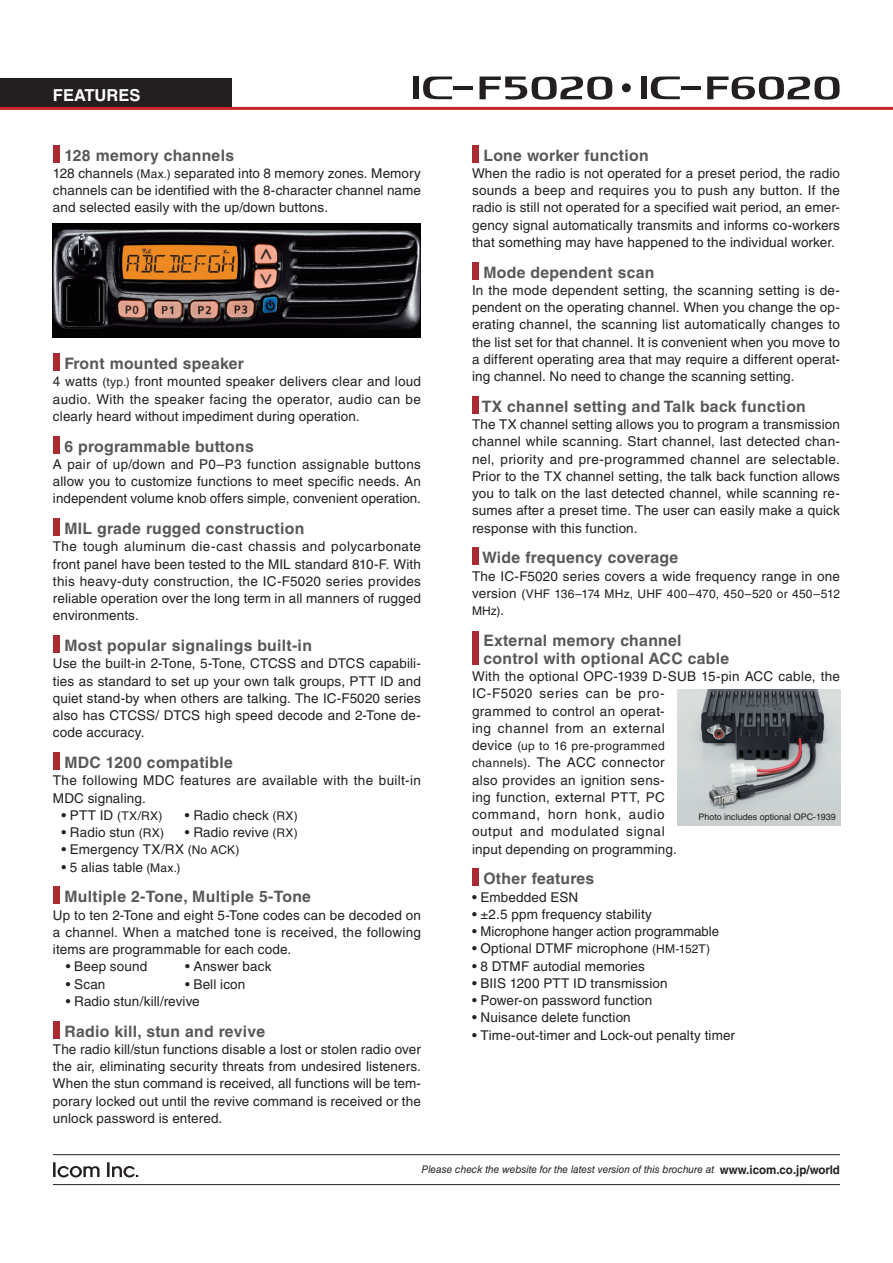
<style>
.page{position:relative;width:893px;height:1263px;background:#fff}
.page>*{position:absolute;margin:0;border:0;box-sizing:border-box;transform-origin:0 0}
.t1{font:700 16.5px "Helvetica LT Std";color:#fff}
.t2{font:700 15.75px/18px "Helvetica LT Std";letter-spacing:.02em;color:#57585a}
.t3{font:13.5px/17.2px "Helvetica LT Std";letter-spacing:.01em;color:#231f20;text-align:justify}
.t4{font:12px/17.2px "Helvetica LT Std";letter-spacing:.02em;color:#231f20}
.t5{font:italic 10.5px "Helvetica LT Std";color:#231f20;scale:.96 1}
.t6{font:9px "Helvetica LT Std";color:#231f20}
.s1{font-size:12px}
.s2{font-size:13.5px}
.s3{font-weight:700;font-style:normal;font-size:12px}
</style>
<div class="page">
<hr style="left:53px;top:1154px;width:787px;height:1px;background:#231f20">
<hr style="left:53px;top:1184px;width:787px;height:1px;background:#231f20">
<hr style="left:53px;top:1162px;width:3px;height:15px;background:#231f20">
<hr style="left:107px;top:1162px;width:3px;height:15px;background:#231f20">
<svg style="left:58px;top:1166px;width:41px;height:11px"></svg>
<svg style="left:112px;top:1166px;width:26px;height:11px"></svg>
<div style="left:0;top:79px;width:232px;height:29px;background:#231f20"></div>
<hr style="left:0;top:107px;width:892px;height:3px;background:#c8242b">
<div style="left:413px;top:77px;width:6px;height:22px;background:#231f20"></div>
<svg style="left:423px;top:77px;width:29px;height:22px"></svg>
<hr style="left:453px;top:87px;width:20px;height:3px;background:#231f20">
<div style="left:640px;top:77px;width:6px;height:22px;background:#231f20"></div>
<svg style="left:650px;top:77px;width:29px;height:22px"></svg>
<hr style="left:681px;top:87px;width:19px;height:3px;background:#231f20">
<svg style="left:479px;top:76px;width:133px;height:24px"></svg>
<svg style="left:707px;top:76px;width:133px;height:24px"></svg>
<div style="left:622px;top:83px;width:8px;height:9px;background:#231f20;border-radius:50%"></div>
<div style="left:53px;top:145px;width:6px;height:17px;background:#a72b30"></div>
<div style="left:53px;top:354px;width:6px;height:17px;background:#a72b30"></div>
<div style="left:53px;top:436px;width:6px;height:17px;background:#a72b30"></div>
<div style="left:53px;top:519px;width:6px;height:17px;background:#a72b30"></div>
<div style="left:53px;top:636px;width:6px;height:17px;background:#a72b30"></div>
<div style="left:53px;top:753px;width:6px;height:17px;background:#a72b30"></div>
<div style="left:53px;top:887px;width:6px;height:17px;background:#a72b30"></div>
<div style="left:53px;top:1021px;width:6px;height:17px;background:#a72b30"></div>
<div style="left:472px;top:145px;width:6px;height:17px;background:#a72b30"></div>
<div style="left:472px;top:262px;width:6px;height:17px;background:#a72b30"></div>
<div style="left:472px;top:396px;width:6px;height:17px;background:#a72b30"></div>
<div style="left:472px;top:548px;width:6px;height:17px;background:#a72b30"></div>
<div style="left:472px;top:631px;width:6px;height:34px;background:#a72b30"></div>
<div style="left:472px;top:869px;width:6px;height:17px;background:#a72b30"></div>
<img style="left:677px;top:689px;width:163px;height:136px">
<img style="left:53px;top:223px;width:368px;height:114px">
<p class="t1" style="left:53px;top:88px;width:89px">FEATURES</p>
<p class="t2" style="left:64px;top:147px;width:171px">128 memory channels</p>
<p class="t3" style="left:53px;top:166px;width:369px">128 channels <span class="s1">(Max.)</span> separated into 8 memory zones. Memory channels can be identified with the 8-character channel name and selected easily with the up/down buttons.</p>
<p class="t2" style="left:64px;top:356px;width:181px">Front mounted speaker</p>
<p class="t3" style="left:53px;top:374px;width:369px">4 watts <span class="s1">(typ.)</span> front mounted speaker delivers clear and loud audio. With the speaker facing the operator, audio can be clearly heard without impediment during operation.</p>
<p class="t2" style="left:64px;top:438px;width:191px">6 programmable buttons</p>
<p class="t3" style="left:53px;top:457px;width:369px">A pair of up/down and P0–P3 function assignable buttons allow you to customize functions to meet specific needs. An independent volume knob offers simple, convenient operation.</p>
<p class="t2" style="left:64px;top:521px;width:241px">MIL grade rugged construction</p>
<p class="t3" style="left:53px;top:539px;width:369px">The tough aluminum die-cast chassis and polycarbonate front panel have been tested to the MIL standard 810-F. With this heavy-duty construction, the IC-F5020 series provides reliable operation over the long term in all manners of rugged environments.</p>
<p class="t2" style="left:64px;top:638px;width:249px">Most popular signalings built-in</p>
<p class="t3" style="left:53px;top:656px;width:369px">Use the built-in 2-Tone, 5-Tone, CTCSS and DTCS capabili&shy;ties as standard to set up your own talk groups, PTT ID and quiet stand-by when others are talking. The IC-F5020 series also has CTCSS/ DTCS high speed decode and 2-Tone de&shy;code accuracy.</p>
<p class="t2" style="left:64px;top:755px;width:170px">MDC 1200 compatible</p>
<p class="t3" style="left:53px;top:773px;width:369px">The following MDC features are available with the built-in<br>MDC signaling.</p>
<p class="t4" style="left:61px;top:808px;width:102px"><span class="s2">• PTT ID</span> (TX/RX)</p>
<p class="t3" style="left:185px;top:808px;width:114px">• Radio check <span class="s1">(RX)</span></p>
<p class="t3" style="left:61px;top:825px;width:104px">• Radio stun <span class="s1">(RX)</span></p>
<p class="t3" style="left:185px;top:825px;width:114px">• Radio revive <span class="s1">(RX)</span></p>
<p class="t3" style="left:61px;top:842px;width:180px">• Emergency TX/RX <span class="s1">(No ACK)</span></p>
<p class="t3" style="left:61px;top:859px;width:121px">• 5 alias table <span class="s1">(Max.)</span></p>
<p class="t2" style="left:64px;top:889px;width:248px">Multiple 2-Tone, Multiple 5-Tone</p>
<p class="t3" style="left:53px;top:907px;width:369px">Up to ten 2-Tone and eight 5-Tone codes can be decoded on a channel. When a matched tone is received, the following items are programmable for each code.</p>
<p class="t3" style="left:66px;top:959px;width:83px">• Beep sound</p>
<p class="t3" style="left:185px;top:959px;width:88px">• Answer back</p>
<p class="t3" style="left:66px;top:976px;width:41px">• Scan</p>
<p class="t3" style="left:185px;top:976px;width:62px">• Bell icon</p>
<p class="t3" style="left:66px;top:994px;width:136px">• Radio stun/kill/revive</p>
<p class="t2" style="left:64px;top:1023px;width:202px">Radio kill, stun and revive</p>
<p class="t3" style="left:53px;top:1042px;width:369px">The radio kill/stun functions disable a lost or stolen radio over the air, eliminating security threats from undesired listeners.<br>When the stun command is received, all functions will be tem&shy;porary locked out until the revive command is received or the unlock password is entered.</p>
<p class="t2" style="left:483px;top:147px;width:167px">Lone worker function</p>
<p class="t3" style="left:472px;top:166px;width:369px">When the radio is not operated for a preset period, the radio sounds a beep and requires you to push any button. If the radio is still not operated for a specified wait period, an emer&shy;gency signal automatically transmits and informs co-workers that something may have happened to the individual worker.</p>
<p class="t2" style="left:483px;top:264px;width:173px">Mode dependent scan</p>
<p class="t3" style="left:472px;top:283px;width:369px">In the mode dependent setting, the scanning setting is de&shy;pendent on the operating channel. When you change the op&shy;erating channel, the scanning list automatically changes to the list set for that channel. It is convenient when you move to a different operating area that may require a different operat&shy;ing channel. No need to change the scanning setting.</p>
<p class="t2" style="left:482px;top:399px;width:325px">TX channel setting and Talk back function</p>
<p class="t3" style="left:472px;top:417px;width:369px">The TX channel setting allows you to program a transmission channel while scanning. Start channel, last detected chan&shy;nel, priority and pre-programmed channel are selectable.<br>Prior to the TX channel setting, the talk back function allows you to talk on the last detected channel, while scanning re&shy;sumes after a preset time. The user can easily make a quick response with this function.</p>
<p class="t2" style="left:482px;top:550px;width:197px">Wide frequency coverage</p>
<p class="t3" style="left:472px;top:568px;width:369px">The IC-F5020 series covers a wide frequency range in one</p>
<p class="t4" style="left:472px;top:586px;width:369px"><span class="s2">version</span> (VHF 136–174 MHz, UHF 400–470, 450–520 or 450–512<br>MHz)<span class="s2">.</span></p>
<p class="t2" style="left:483px;top:633px;width:247px">External memory channel control with optional ACC cable</p>
<p class="t3" style="left:472px;top:669px;width:369px;text-align:left">With the optional OPC-1939 D-SUB 15-pin ACC cable, the IC-F5020 series can be pro-<br>grammed to control an operat-<br>ing channel from an external</p>
<p class="t4" style="left:472px;top:738px;width:194px"><span class="s2">device</span> (up to 16 pre-programmed</p>
<p class="t3" style="left:472px;top:755px;width:206px;text-align:left"><span class="s1">channels)</span>. The ACC connector also provides an ignition sens&shy;ing function, external PTT, PC command, horn honk, audio output and modulated signal input depending on programming.</p>
<p class="t2" style="left:483px;top:871px;width:112px">Other features</p>
<p class="t3" style="left:472px;top:889px;width:108px">• Embedded ESN</p>
<p class="t3" style="left:472px;top:907px;width:181px">• ±2.5 ppm frequency stability</p>
<p class="t3" style="left:472px;top:924px;width:248px">• Microphone hanger action programmable</p>
<p class="t3" style="left:472px;top:941px;width:240px">• Optional DTMF microphone <span class="s1">(HM-152T)</span></p>
<p class="t3" style="left:472px;top:958px;width:174px">• 8 DTMF autodial memories</p>
<p class="t3" style="left:472px;top:976px;width:197px">• BIIS 1200 PTT ID transmission</p>
<p class="t3" style="left:472px;top:993px;width:182px">• Power-on password function</p>
<p class="t3" style="left:472px;top:1010px;width:160px">• Nuisance delete function</p>
<p class="t3" style="left:472px;top:1027px;width:264px">• Time-out-timer and Lock-out penalty timer</p>
<p class="t6" style="left:698px;top:813px;width:139px">Photo includes optional OPC-1939</p>
<p class="t5" style="left:421px;top:1163px;width:437px">Please check the website for the latest version of this brochure at <span class="s3">www.icom.co.jp/world</span></p>
</div>
